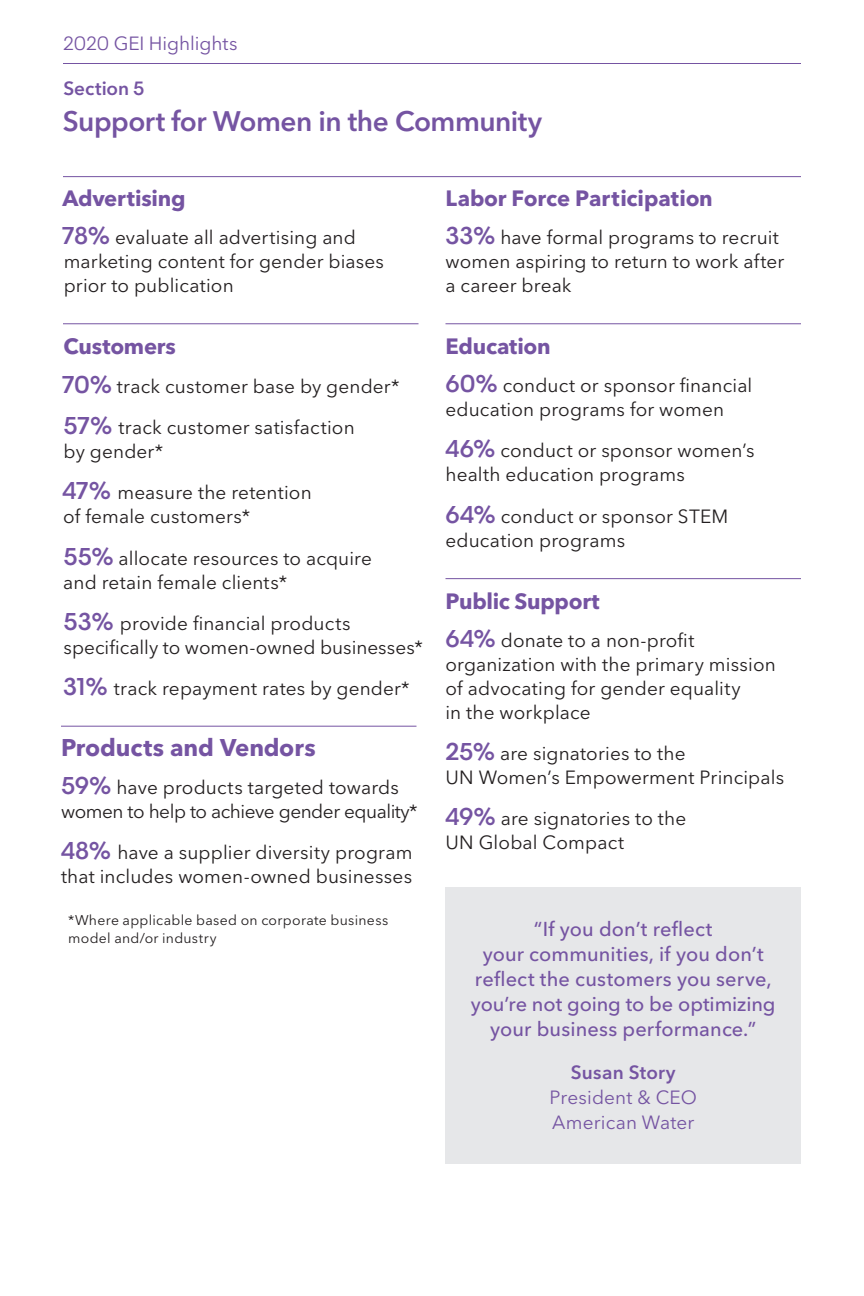
<style>
.page{position:relative;width:864px;height:1296px;background:#fff}
.page>*{position:absolute;margin:0;border:0;box-sizing:border-box;transform-origin:0 0}
.Subtitle{font:600 28px "Avenir Next P For BBG";letter-spacing:-.02em;color:#7554a2}
.Subtitle-2{font:700 24px "Avenir Next P For BBG";letter-spacing:-.01em;color:#7554a2}
.Subtitle-3{font:700 22px "Avenir Next P For BBG";letter-spacing:-.01em;color:#7554a2}
.t1{font:500 20px/25px "Avenir Next P For BBG";letter-spacing:.005em;color:#7554a2;text-align:center}
.copy{font:19px/24px "Avenir Next P For BBG";letter-spacing:.005em;color:#231f20}
.copy-2{font:19px/24px "Avenir Next P For BBG";letter-spacing:-.025em;color:#231f20}
.copy-3{font:19px/25px "Avenir Next P For BBG";letter-spacing:.005em;color:#7554a2;text-align:center}
.Subtitle-4{font:600 19px "Avenir Next P For BBG";letter-spacing:-.01em;color:#7554a2}
.copy-4{font:14px/18px "Avenir Next P For BBG";letter-spacing:.02em;color:#231f20}
.s1{font-weight:600;font-size:24px;color:#7554a2}
.s2{font-weight:600}
</style>
<div class="page">
<hr style="left:63px;top:63px;width:738px;height:1px;background:#7554a2">
<hr style="left:63px;top:176px;width:738px;height:1px;background:#7554a2">
<div style="left:446px;top:887px;width:355px;height:277px;background:#e6e7e9"></div>
<hr style="left:446px;top:323px;width:355px;height:1px;background:#7554a2">
<hr style="left:446px;top:578px;width:355px;height:1px;background:#7554a2">
<hr style="left:63px;top:323px;width:355px;height:1px;background:#7554a2">
<hr style="left:61px;top:726px;width:355px;height:1px;background:#7554a2">
<p class="copy-3" style="left:63px;top:31px;width:176px">2020 GEI Highlights</p>
<p class="Subtitle-4" style="left:64px;top:76px;width:83px">Section 5</p>
<p class="Subtitle" style="left:63px;top:104px;width:481px">Support for Women in the Community</p>
<p class="Subtitle-3" style="left:63px;top:185px;width:124px">Advertising</p>
<p class="copy" style="left:62px;top:226px;width:324px"><span class="s1">78%</span> evaluate all advertising and marketing content for gender biases prior to publication</p>
<p class="Subtitle-3" style="left:63px;top:333px;width:114px">Customers</p>
<p class="copy" style="left:62px;top:374px;width:339px"><span class="s1">70%</span> track customer base by gender*</p>
<p class="copy" style="left:63px;top:416px;width:293px"><span class="s1">57%</span> track customer satisfaction by gender*</p>
<p class="copy" style="left:63px;top:481px;width:251px"><span class="s1">47%</span> measure the retention of female customers*</p>
<p class="copy" style="left:63px;top:546px;width:310px"><span class="s1">55%</span> allocate resources to acquire and retain female clients*</p>
<p class="copy" style="left:63px;top:611px;width:361px"><span class="s1">53%</span> provide financial products specifically to women-owned businesses*</p>
<p class="copy" style="left:63px;top:677px;width:348px"><span class="s1">31%</span> track repayment rates by gender*</p>
<p class="Subtitle-2" style="left:61px;top:733px;width:256px">Products and Vendors</p>
<p class="copy-2" style="left:61px;top:776px;width:358px"><span class="s1">59%</span> have products targeted towards women to help to achieve gender equality*</p>
<p class="copy" style="left:61px;top:841px;width:353px"><span class="s1">48%</span> have a supplier diversity program that includes women-owned businesses</p>
<p class="copy-4" style="left:68px;top:911px;width:322px">*Where applicable based on corporate business model and/or industry</p>
<p class="Subtitle-3" style="left:446px;top:185px;width:269px">Labor Force Participation</p>
<p class="copy" style="left:446px;top:226px;width:340px"><span class="s1">33%</span> have formal programs to recruit women aspiring to return to work after a career break</p>
<p class="Subtitle-3" style="left:446px;top:332px;width:107px">Education</p>
<p class="copy" style="left:446px;top:373px;width:308px"><span class="s1">60%</span> conduct or sponsor financial education programs for women</p>
<p class="copy" style="left:446px;top:439px;width:311px"><span class="s1">46%</span> conduct or sponsor women’s health education programs</p>
<p class="copy" style="left:446px;top:504px;width:284px"><span class="s1">64%</span> conduct or sponsor STEM education programs</p>
<p class="Subtitle-3" style="left:446px;top:587px;width:156px">Public Support</p>
<p class="copy" style="left:446px;top:628px;width:332px"><span class="s1">64%</span> donate to a non-profit organization with the primary mission of advocating for gender equality<br>in the workplace</p>
<p class="copy" style="left:446px;top:742px;width:340px"><span class="s1">25%</span> are signatories to the<br>UN Women’s Empowerment Principals</p>
<p class="copy" style="left:446px;top:807px;width:242px"><span class="s1">49%</span> are signatories to the<br>UN Global Compact</p>
<p class="t1" style="left:471px;top:917px;width:306px">“If you don’t reflect<br>your communities, if you don’t reflect the customers you serve, you’re not going to be optimizing your business performance.”</p>
<p class="copy-3" style="left:550px;top:1060px;width:149px"><span class="s2">Susan Story<br></span>President &amp; CEO<br>American Water</p>
</div>
